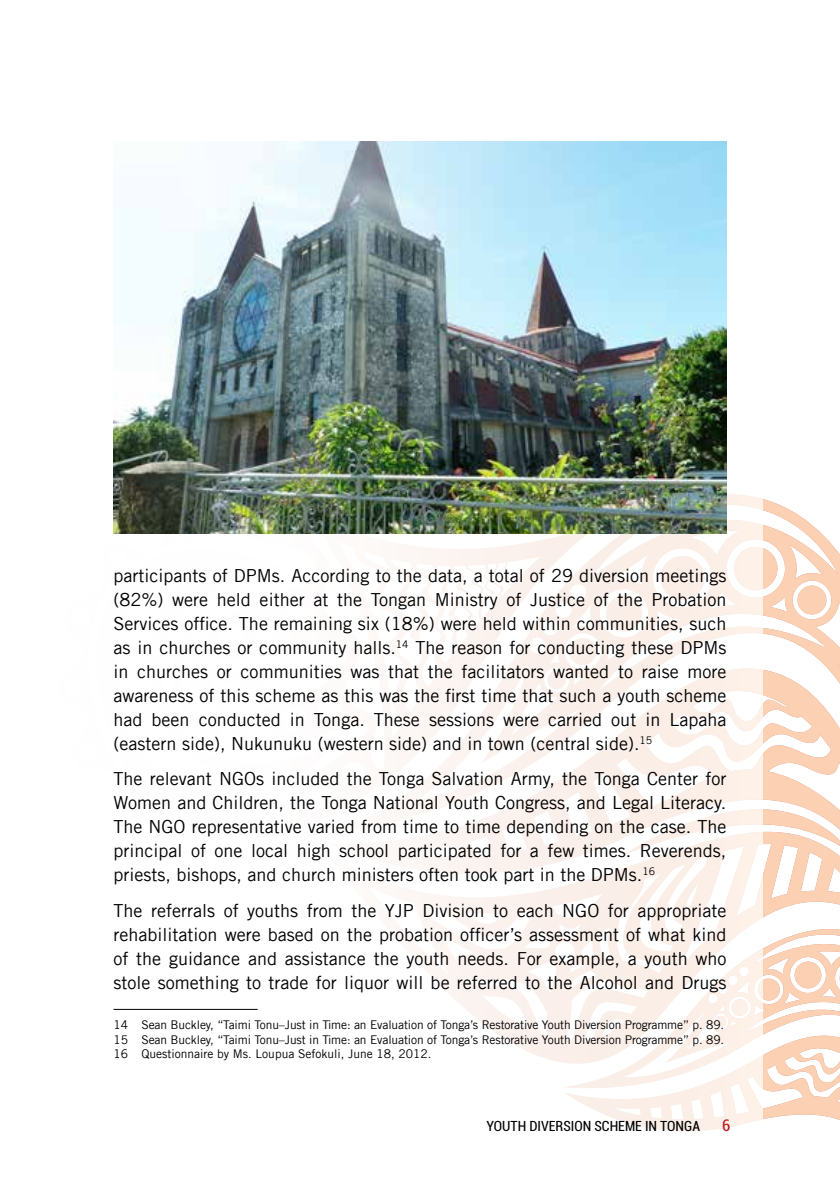
<style>
.page{position:relative;width:840px;height:1191px;background:#fff}
.page>*{position:absolute;margin:0;border:0;box-sizing:border-box;transform-origin:0 0}
.t1{font:18px/24px "Trade Gothic LT";color:#000;text-align:justify}
.t2{font:condensed 16px "Roboto";color:#ba141a}
.t3{font:condensed 14px "Roboto";color:#000}
.t4{font:12px/14.4px "Trade Gothic LT";color:#000;text-align:justify}
</style>
<div class="page">
<svg style="left:763px;top:499px;width:76px;height:278px;fill:#fbd0b3"></svg>
<svg style="left:763px;top:777px;width:76px;height:78px"></svg>
<svg style="left:763px;top:874px;width:76px;height:246px;fill:#fbd0b3"></svg>
<div style="left:79px;top:108px;width:684px;height:1040px;background:linear-gradient(to right,#fff,#fdf5f1)"></div>
<hr style="left:113px;top:1009px;width:144px;height:1px;background:#000">
<img style="left:113px;top:142px;width:613px;height:391px">
<p class="t1" style="left:113px;top:563px;width:614px">participants of DPMs. According to the data, a total of 29 diversion meetings (82%) were held either at the Tongan Ministry of Justice of the Probation Services office. The remaining six (18%) were held within communities, such as in churches or community halls.<sup>14</sup> The reason for conducting these DPMs in churches or communities was that the facilitators wanted to raise more awareness of this scheme as this was the first time that such a youth scheme had been conducted in Tonga. These sessions were carried out in Lapaha (eastern side), Nukunuku (western side) and in town (central side).<sup>15</sup></p>
<p class="t1" style="left:113px;top:767px;width:614px">The relevant NGOs included the Tonga Salvation Army, the Tonga Center for Women and Children, the Tonga National Youth Congress, and Legal Literacy.<br>The NGO representative varied from time to time depending on the case. The principal of one local high school participated for a few times. Reverends, priests, bishops, and church ministers often took part in the DPMs.<sup>16</sup></p>
<p class="t1" style="left:113px;top:898px;width:614px">The referrals of youths from the YJP Division to each NGO for appropriate rehabilitation were based on the probation officer’s assessment of what kind of the guidance and assistance the youth needs. For example, a youth who stole something to trade for liquor will be referred to the Alcohol and Drugs</p>
<p class="t4" style="left:113px;top:1017px;width:612px">14 Sean Buckley, “Taimi Tonu–Just in Time: an Evaluation of Tonga’s Restorative Youth Diversion Programme” p. 89.<br>15 Sean Buckley, “Taimi Tonu–Just in Time: an Evaluation of Tonga’s Restorative Youth Diversion Programme” p. 89.<br>16 Questionnaire by Ms. Loupua Sefokuli, June 18, 2012.</p>
<p class="t3" style="left:486px;top:1116px;width:215px">YOUTH DIVERSION SCHEME IN TONGA</p>
<p class="t2" style="left:721px;top:1114px;width:10px">6</p>
</div>
